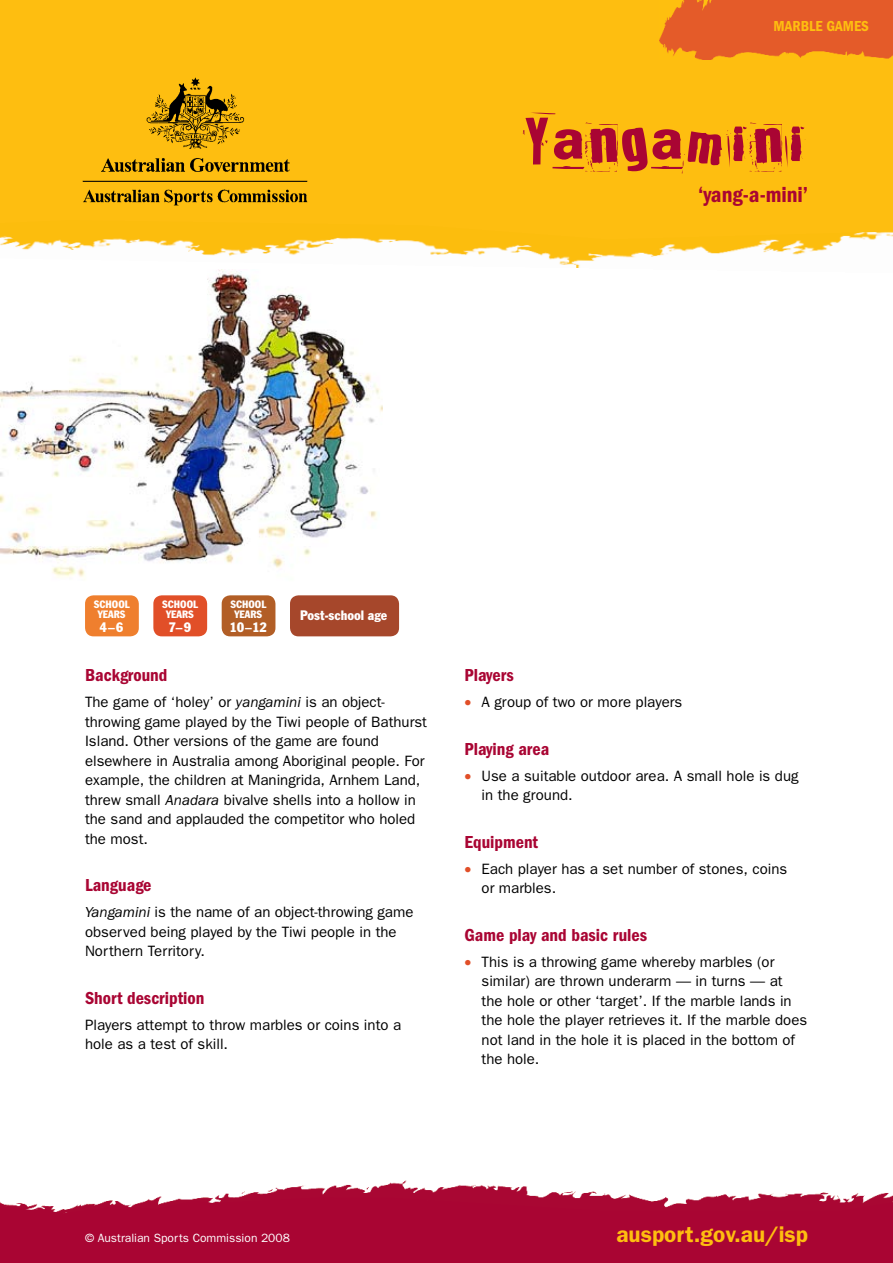
<style>
.page{position:relative;width:893px;height:1263px;background:#fff}
.page>*{position:absolute;margin:0;border:0;box-sizing:border-box;transform-origin:0 0}
.t1{font:94.5px "Broken 15";color:#a90533}
.t2{font:600 22.5px "Franklin Gothic";color:#febe10}
.t3{font:600 condensed 22.5px "Franklin Gothic";color:#a90533}
.t4{font:600 condensed 18px "Franklin Gothic";color:#a90533}
.t5{font:15px/19.5px "Franklin Gothic";color:#000}
.t6{font:600 condensed 15px "Franklin Gothic";color:#febe10}
.t7{font:condensed 13.5px "Franklin Gothic BT";letter-spacing:-.015em;color:#fff}
.t8{font:12px "Franklin Gothic";color:#fff}
.t9{font:condensed 10.5px/10.5px "Franklin Gothic BT";color:#fff;text-align:center}
.s1{font-style:italic}
.s2{color:#e14f28}
</style>
<div class="page">
<img style="left:0;top:240px;width:842px;height:28px">
<img style="left:159px;top:1180px;width:734px;height:17px">
<div style="left:0;top:0;width:893px;height:240px;background:#febe10"></div>
<div style="left:0;top:1197px;width:893px;height:66px;background:#a90533"></div>
<img style="left:659px;top:0;width:234px;height:60px">
<img style="left:72px;top:67px;width:246px;height:150px">
<div style="left:85px;top:595px;width:54px;height:41px;background:#ef7f2e;border-radius:9px"></div>
<div style="left:153px;top:595px;width:54px;height:41px;background:#e14f28;border-radius:9px"></div>
<div style="left:222px;top:595px;width:53px;height:41px;background:#b25e26;border-radius:9px"></div>
<div style="left:290px;top:595px;width:109px;height:41px;background:#a6472b;border-radius:9px"></div>
<img style="left:0;top:269px;width:382px;height:309px">
<p class="t6" style="left:774px;top:18px;width:97px">MARBLE GAMES</p>
<h1 class="t1" style="left:523px;top:99px;width:286px">Yangamini</h1>
<h2 class="t3" style="left:698px;top:182px;width:112px">‘yang-a-mini’</h2>
<p class="t9" style="left:94px;top:598px;width:37px">SCHOOL<br>YEARS</p>
<p class="t7" style="left:100px;top:618px;width:25px">4–6</p>
<p class="t9" style="left:162px;top:598px;width:37px">SCHOOL<br>YEARS</p>
<p class="t7" style="left:168px;top:618px;width:24px">7–9</p>
<p class="t9" style="left:231px;top:598px;width:37px">SCHOOL<br>YEARS</p>
<p class="t7" style="left:229px;top:618px;width:39px">10–12</p>
<p class="t7" style="left:300px;top:606px;width:89px">POST-SCHOOL AGE</p>
<p class="t4" style="left:85px;top:665px;width:84px">Background</p>
<p class="t5" style="left:85px;top:692px;width:344px">The game of ‘holey’ or <span class="s1">yangamini</span> is an object&shy;throwing game played by the Tiwi people of Bathurst Island. Other versions of the game are found elsewhere in Australia among Aboriginal people. For example, the children at Maningrida, Arnhem Land, threw small <span class="s1">Anadara</span> bivalve shells into a hollow in the sand and applauded the competitor who holed the most.</p>
<p class="t4" style="left:85px;top:875px;width:68px">Language</p>
<p class="t5" style="left:85px;top:902px;width:330px"><span class="s1">Yangamini</span> is the name of an object-throwing game observed being played by the Tiwi people in the<br>Northern Territory.</p>
<p class="t4" style="left:85px;top:987px;width:121px">Short description</p>
<p class="t5" style="left:85px;top:1014px;width:318px">Players attempt to throw marbles or coins into a hole as a test of skill.</p>
<p class="t4" style="left:465px;top:665px;width:51px">Players</p>
<p class="t5" style="left:465px;top:692px;width:219px"><span class="s2">•</span> A group of two or more players</p>
<p class="t4" style="left:465px;top:738px;width:86px">Playing area</p>
<p class="t5" style="left:482px;top:765px;width:319px;text-indent:-17px"><span class="s2">•</span> Use a suitable outdoor area. A small hole is dug in the ground.</p>
<p class="t4" style="left:465px;top:831px;width:75px">Equipment</p>
<p class="t5" style="left:482px;top:858px;width:307px;text-indent:-17px"><span class="s2">•</span> Each player has a set number of stones, coins or marbles.</p>
<p class="t4" style="left:465px;top:924px;width:184px">Game play and basic rules</p>
<p class="t5" style="left:482px;top:951px;width:327px;text-indent:-17px"><span class="s2">•</span> This is a throwing game whereby marbles (or similar) are thrown underarm — in turns — at<br>the hole or other ‘target’. If the marble lands in the hole the player retrieves it. If the marble does not land in the hole it is placed in the bottom of the hole.</p>
<p class="t8" style="left:85px;top:1231px;width:206px">© Australian Sports Commission 2008</p>
<h2 class="t2" style="left:616px;top:1220px;width:193px">ausport.gov.au/isp</h2>
</div>
